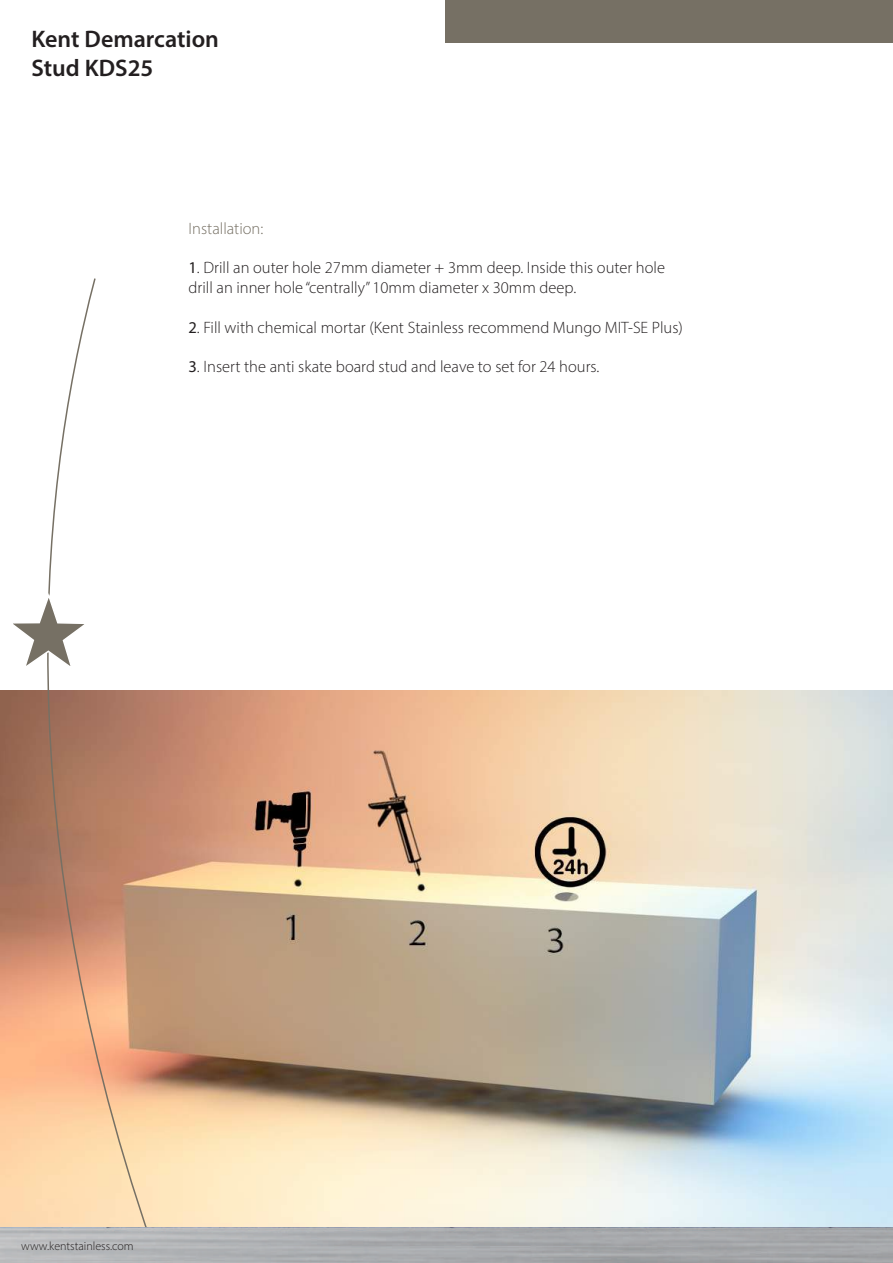
<style>
.page{position:relative;width:893px;height:1263px;background:#fff}
.page>*{position:absolute;margin:0;border:0;box-sizing:border-box;transform-origin:0 0}
.t1{font:600 24px/28.8px "Myriad Pro";color:#231f20}
.t2{font:300 16.5px/19.8px "Myriad Pro";color:#231f20}
.t3{font:300 16.5px "Myriad Pro";color:#767064}
.t4{font:300 12px "Myriad Pro";color:#231f20}
.s1{font-weight:400}
</style>
<div class="page">
<img style="left:186px;top:690px;width:707px;height:537px">
<div style="left:445px;top:0;width:448px;height:43px;background:#767064"></div>
<svg style="left:0;top:278px;width:186px;height:949px"></svg>
<img style="left:0;top:1227px;width:893px;height:36px">
<svg style="left:6px;top:591px;width:85px;height:80px"></svg>
<h1 class="t1" style="left:31px;top:24px;width:189px">Kent Demarcation<br>Stud KDS25</h1>
<p class="t3" style="left:189px;top:218px;width:76px">Installation:</p>
<p class="t2" style="left:189px;top:258px;width:478px"><span class="s1">1</span>. Drill an outer hole 27mm diameter + 3mm deep. Inside this outer hole drill an inner hole “centrally” 10mm diameter x 30mm deep.</p>
<p class="t2" style="left:189px;top:317px;width:496px"><span class="s1">2</span>. Fill with chemical mortar (Kent Stainless recommend Mungo MIT-SE Plus)</p>
<p class="t2" style="left:189px;top:357px;width:412px"><span class="s1">3</span>. Insert the anti skate board stud and leave to set for 24 hours.</p>
<p class="t4" style="left:21px;top:1239px;width:114px">www.kentstainless.com</p>
</div>
